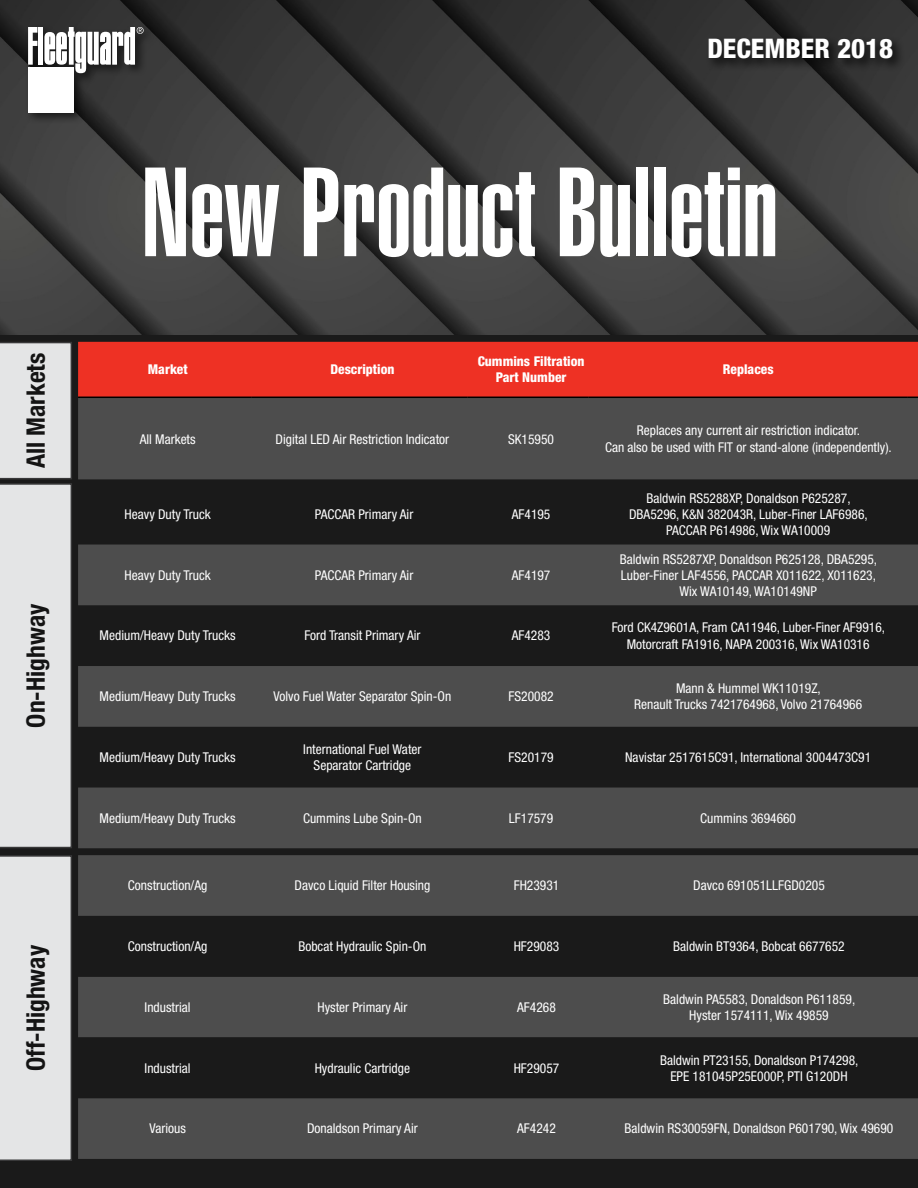
<style>
.page{position:relative;width:918px;height:1188px;background:#fff}
.page>*{position:absolute;margin:0;border:0;box-sizing:border-box;transform-origin:0 0}
.t1{font:124.5px "Helvetica LT Std Ultra Comp";color:#fff}
.t2{font:800 condensed 27px "Helvetica Neue LT Std";color:#fff}
.t3{font:700 condensed 25.5px "Helvetica Neue LT Std";color:#141414}
.t4{font:condensed 13.5px/16.2px "Helvetica Neue LT Std";color:#fff;text-align:center}
.t5{font:800 condensed 13.5px/16.5px "Helvetica Neue LT Std";color:#fff;text-align:center}
</style>
<div class="page">
<img style="left:0;top:0;width:918px;height:336px">
<div style="left:0;top:336px;width:918px;height:852px;background:#1a1a1a"></div>
<div style="left:705px;top:36px;width:200px;height:36px;background:#000;opacity:.75"></div>
<svg style="left:78px;top:545px;width:840px;height:303px;fill:#4d4d4d"></svg>
<div style="left:78px;top:855px;width:840px;height:304px;background:#4d4d4d"></div>
<svg style="left:78px;top:916px;width:840px;height:182px"></svg>
<div style="left:0;top:855px;width:72px;height:306px;background:#e4e5e6"></div>
<div style="left:25px;top:24px;width:131px;height:101px;background:#000;opacity:.59"></div>
<div style="left:28px;top:67px;width:46px;height:45px;background:#fff"></div>
<div style="left:38px;top:27px;width:5px;height:38px;background:#fff"></div>
<svg style="left:28px;top:27px;width:9px;height:38px"></svg>
<svg style="left:44px;top:27px;width:100px;height:46px"></svg>
<div style="left:0;top:342px;width:72px;height:506px;background:#e4e5e6"></div>
<div style="left:78px;top:342px;width:840px;height:55px;background:#ee3124"></div>
<div style="left:78px;top:398px;width:840px;height:81px;background:#4d4d4d"></div>
<hr style="left:78px;top:397px;width:173px;height:1px;background:#000">
<hr style="left:251px;top:397px;width:217px;height:1px;background:#000">
<hr style="left:468px;top:397px;width:121px;height:1px;background:#000">
<hr style="left:589px;top:397px;width:319px;height:1px;background:#000">
<h3 class="t3" style="left:20px;top:468px;width:117px;rotate:-90deg">All Markets</h3>
<h3 class="t3" style="left:20px;top:728px;width:125px;rotate:-90deg">On-Highway</h3>
<h3 class="t3" style="left:20px;top:1071px;width:128px;rotate:-90deg">Off-Highway</h3>
<h2 class="t2" style="left:707px;top:32px;width:187px">DECEMBER 2018</h2>
<h1 class="t1" style="left:141px;top:141px;width:638px">New Product Bulletin</h1>
<p class="t5" style="left:148px;top:361px;width:41px">Market</p>
<p class="t5" style="left:330px;top:361px;width:66px">Description</p>
<p class="t5" style="left:478px;top:352px;width:108px">Cummins Filtration<br>Part Number</p>
<p class="t5" style="left:723px;top:361px;width:52px">Replaces</p>
<p class="t4" style="left:140px;top:431px;width:57px">All Markets</p>
<p class="t4" style="left:276px;top:431px;width:175px">Digital LED Air Restriction Indicator</p>
<p class="t4" style="left:508px;top:431px;width:47px">SK15950</p>
<p class="t4" style="left:605px;top:422px;width:288px">Replaces any current air restriction indicator.<br>Can also be used with FIT or stand-alone (independently).</p>
<p class="t4" style="left:125px;top:506px;width:88px">Heavy Duty Truck</p>
<p class="t4" style="left:315px;top:506px;width:100px">PACCAR Primary Air</p>
<p class="t4" style="left:512px;top:506px;width:40px">AF4195</p>
<p class="t4" style="left:125px;top:567px;width:88px">Heavy Duty Truck</p>
<p class="t4" style="left:315px;top:567px;width:100px">PACCAR Primary Air</p>
<p class="t4" style="left:512px;top:567px;width:40px">AF4197</p>
<p class="t4" style="left:629px;top:490px;width:240px">Baldwin RS5288XP, Donaldson P625287,<br>DBA5296, K&amp;N 382043R, Luber-Finer LAF6986,<br>PACCAR P614986, Wix WA10009</p>
<p class="t4" style="left:620px;top:551px;width:259px">Baldwin RS5287XP, Donaldson P625128, DBA5295,<br>Luber-Finer LAF4556, PACCAR X011622, X011623,<br>Wix WA10149, WA10149NP</p>
<p class="t4" style="left:100px;top:628px;width:138px">Medium/Heavy Duty Trucks</p>
<p class="t4" style="left:304px;top:628px;width:118px">Ford Transit Primary Air</p>
<p class="t4" style="left:512px;top:628px;width:40px">AF4283</p>
<p class="t4" style="left:612px;top:619px;width:275px">Ford CK4Z9601A, Fram CA11946, Luber-Finer AF9916,<br>Motorcraft FA1916, NAPA 200316, Wix WA10316</p>
<p class="t4" style="left:100px;top:688px;width:138px">Medium/Heavy Duty Trucks</p>
<p class="t4" style="left:273px;top:688px;width:179px">Volvo Fuel Water Separator Spin-On</p>
<p class="t4" style="left:509px;top:688px;width:47px">FS20082</p>
<p class="t4" style="left:634px;top:680px;width:230px">Mann &amp; Hummel WK11019Z,<br>Renault Trucks 7421764968, Volvo 21764966</p>
<p class="t4" style="left:100px;top:749px;width:138px">Medium/Heavy Duty Trucks</p>
<p class="t4" style="left:303px;top:741px;width:120px">International Fuel Water<br>Separator Cartridge</p>
<p class="t4" style="left:509px;top:749px;width:47px">FS20179</p>
<p class="t4" style="left:625px;top:749px;width:248px">Navistar 2517615C91, International 3004473C91</p>
<p class="t4" style="left:100px;top:810px;width:138px">Medium/Heavy Duty Trucks</p>
<p class="t4" style="left:303px;top:810px;width:120px">Cummins Lube Spin-On</p>
<p class="t4" style="left:509px;top:810px;width:46px">LF17579</p>
<p class="t4" style="left:700px;top:810px;width:97px">Cummins 3694660</p>
<p class="t4" style="left:128px;top:877px;width:81px">Construction/Ag</p>
<p class="t4" style="left:295px;top:877px;width:137px">Davco Liquid Filter Housing</p>
<p class="t4" style="left:514px;top:877px;width:47px">FH23931</p>
<p class="t4" style="left:693px;top:877px;width:133px">Davco 691051LLFGD0205</p>
<p class="t4" style="left:128px;top:938px;width:81px">Construction/Ag</p>
<p class="t4" style="left:298px;top:938px;width:130px">Bobcat Hydraulic Spin-On</p>
<p class="t4" style="left:514px;top:938px;width:47px">HF29083</p>
<p class="t4" style="left:673px;top:938px;width:173px">Baldwin BT9364, Bobcat 6677652</p>
<p class="t4" style="left:145px;top:999px;width:47px">Industrial</p>
<p class="t4" style="left:317px;top:999px;width:91px">Hyster Primary Air</p>
<p class="t4" style="left:517px;top:999px;width:40px">AF4268</p>
<p class="t4" style="left:663px;top:991px;width:193px">Baldwin PA5583, Donaldson P611859,<br>Hyster 1574111, Wix 49859</p>
<p class="t4" style="left:145px;top:1060px;width:47px">Industrial</p>
<p class="t4" style="left:315px;top:1060px;width:97px">Hydraulic Cartridge</p>
<p class="t4" style="left:514px;top:1060px;width:47px">HF29057</p>
<p class="t4" style="left:660px;top:1052px;width:200px">Baldwin PT23155, Donaldson P174298,<br>EPE 181045P25E000P, PTI G120DH</p>
<p class="t4" style="left:149px;top:1120px;width:38px">Various</p>
<p class="t4" style="left:307px;top:1120px;width:112px">Donaldson Primary Air</p>
<p class="t4" style="left:517px;top:1120px;width:40px">AF4242</p>
<p class="t4" style="left:625px;top:1120px;width:270px">Baldwin RS30059FN, Donaldson P601790, Wix 49690</p>
</div>
